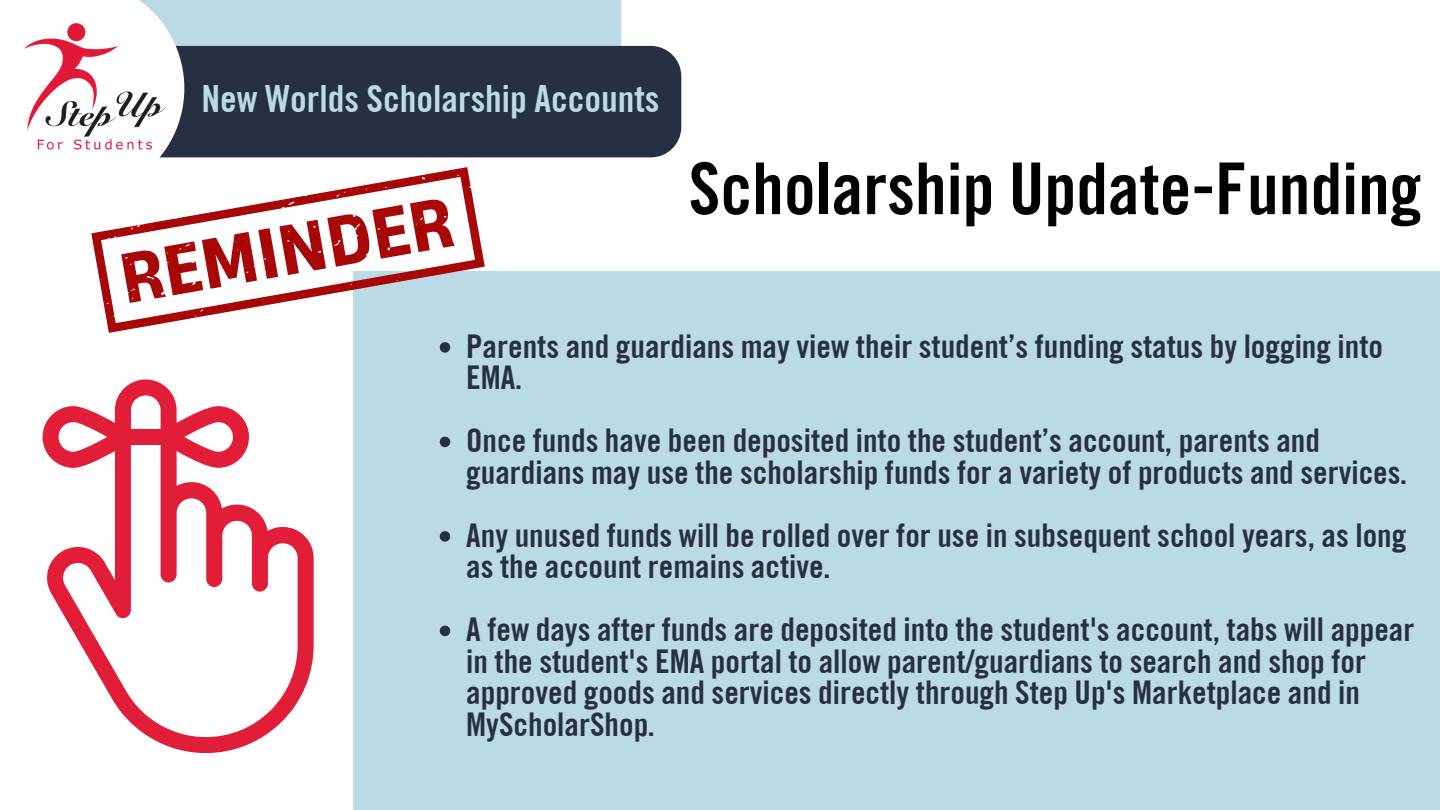
<style>
.page{position:relative;width:1440px;height:810px;background:#fff}
.page>*{position:absolute;margin:0;border:0;box-sizing:border-box;transform-origin:0 0}
.t1{font:700 71.5px "Traditionell Sans";color:#000}
.t2{font:700 37.5px "Traditionell Sans";color:#badbe5}
.t3{font:700 32.8px/31.5px "Traditionell Sans";color:#273043}
</style>
<div class="page">
<div style="left:621px;top:46px;width:60px;height:111px;background:#273043"></div>
<div style="left:353px;top:271px;width:1086px;height:539px;background:#badbe5"></div>
<svg style="left:440px;top:342px;width:10px;height:11px"></svg>
<svg style="left:440px;top:437px;width:10px;height:10px"></svg>
<svg style="left:440px;top:531px;width:10px;height:11px"></svg>
<svg style="left:440px;top:626px;width:10px;height:10px"></svg>
<svg style="left:43px;top:379px;width:271px;height:374px"></svg>
<svg style="left:24px;top:0;width:597px;height:158px"></svg>
<svg style="left:91px;top:167px;width:394px;height:166px"></svg>
<p class="t2" style="left:201px;top:76px;width:460px">New Worlds Scholarship Accounts</p>
<p class="t1" style="left:689px;top:145px;width:734px">Scholarship Update-Funding</p>
<p class="t3" style="left:466px;top:330px;width:918px">Parents and guardians may view their student’s funding status by logging into<br>EMA.</p>
<p class="t3" style="left:466px;top:424px;width:943px">Once funds have been deposited into the student’s account, parents and guardians may use the scholarship funds for a variety of products and services.</p>
<h2 class="t3" style="left:466px;top:519px;width:942px">Any unused funds will be rolled over for use in subsequent school years, as long as the account remains active.</h2>
<h1 class="t3" style="left:466px;top:613px;width:950px">A few days after funds are deposited into the student's account, tabs will appear in the student's EMA portal to allow parent/guardians to search and shop for approved goods and services directly through Step Up's Marketplace and in MyScholarShop.</h1>
</div>
